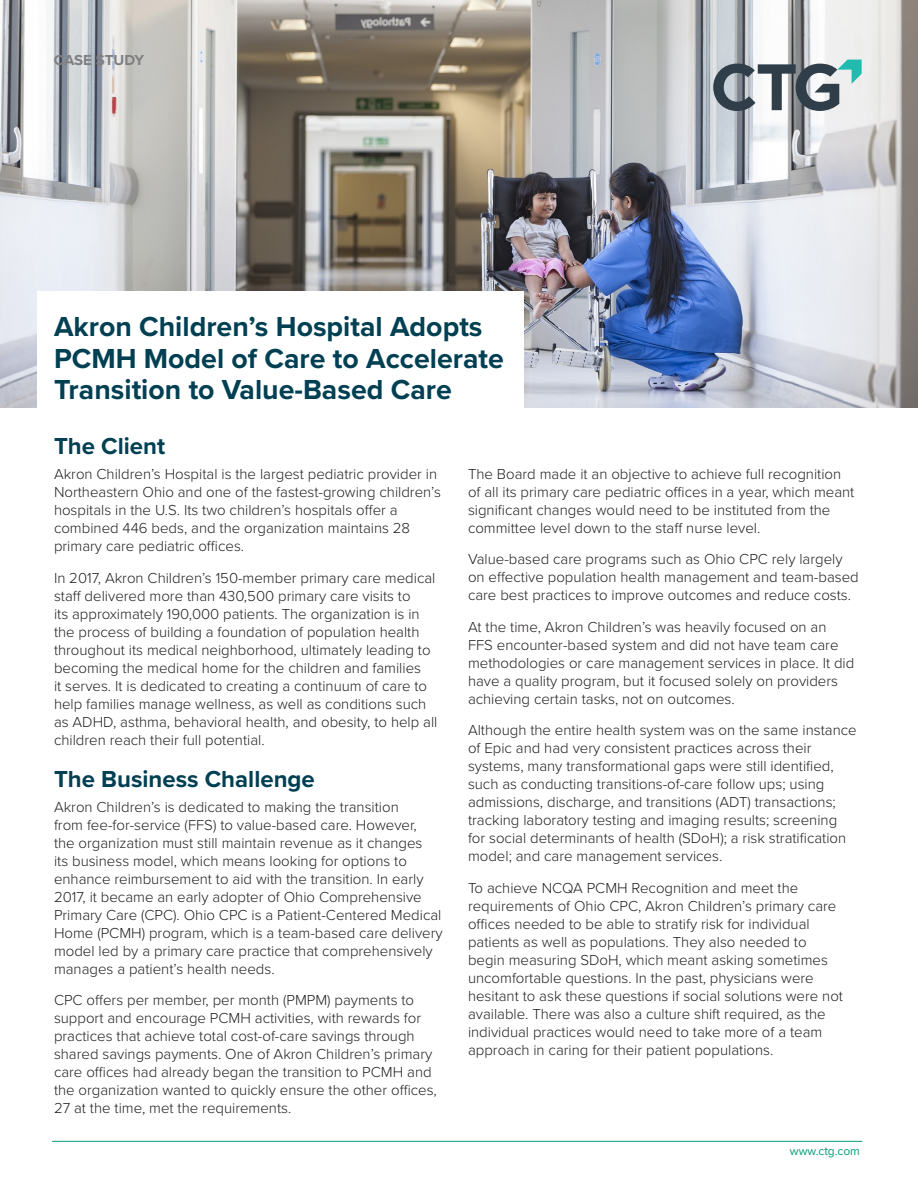
<style>
.page{position:relative;width:918px;height:1188px;background:#fff}
.page>*{position:absolute;margin:0;border:0;box-sizing:border-box;transform-origin:0 0}
.t1{font:700 28.5px/31.5px "Proxima Nova";color:#013f52}
.Header_1{font:700 24px "Proxima Nova";color:#013f52}
.Body_Copy{font:300 15px/18px "Proxima Nova";color:#231f20}
.Volume_Issue_Number{font:700 15px "Proxima Nova";letter-spacing:-.005em;color:#7f7e81}
.t2{font:12px "Proxima Nova";color:#009b7a}
</style>
<div class="page">
<hr style="left:52px;top:1141px;width:810px;height:1px;background:#009b7a">
<img style="left:0;top:0;width:918px;height:408px">
<div style="left:38px;top:292px;width:486px;height:126px;background:#fff"></div>
<svg style="left:713px;top:60px;width:149px;height:51px"></svg>
<p class="Volume_Issue_Number" style="left:54px;top:49px;width:92px">CASE STUDY</p>
<p class="t1" style="left:54px;top:311px;width:451px">Akron Children’s Hospital Adopts<br>PCMH Model of Care to Accelerate<br>Transition to Value-Based Care</p>
<p class="Header_1" style="left:54px;top:429px;width:113px">The Client</p>
<p class="Body_Copy" style="left:54px;top:464px;width:389px">Akron Children’s Hospital is the largest pediatric provider in Northeastern Ohio and one of the fastest-growing children’s hospitals in the U.S. Its two children’s hospitals offer a combined 446 beds, and the organization maintains 28 primary care pediatric offices.</p>
<p class="Body_Copy" style="left:54px;top:568px;width:385px">In 2017, Akron Children’s 150-member primary care medical staff delivered more than 430,500 primary care visits to<br>its approximately 190,000 patients. The organization is in the process of building a foundation of population health throughout its medical neighborhood, ultimately leading to becoming the medical home for the children and families<br>it serves. It is dedicated to creating a continuum of care to help families manage wellness, as well as conditions such as ADHD, asthma, behavioral health, and obesity, to help all children reach their full potential.</p>
<p class="Header_1" style="left:54px;top:761px;width:262px">The Business Challenge</p>
<p class="Body_Copy" style="left:54px;top:797px;width:390px">Akron Children’s is dedicated to making the transition<br>from fee-for-service (FFS) to value-based care. However,<br>the organization must still maintain revenue as it changes<br>its business model, which means looking for options to enhance reimbursement to aid with the transition. In early 2017, it became an early adopter of Ohio Comprehensive Primary Care (CPC). Ohio CPC is a Patient-Centered Medical Home (PCMH) program, which is a team-based care delivery model led by a primary care practice that comprehensively manages a patient’s health needs.</p>
<p class="Body_Copy" style="left:54px;top:990px;width:384px">CPC offers per member, per month (PMPM) payments to support and encourage PCMH activities, with rewards for practices that achieve total cost-of-care savings through shared savings payments. One of Akron Children’s primary care offices had already began the transition to PCMH and the organization wanted to quickly ensure the other offices, 27 at the time, met the requirements.</p>
<p class="Body_Copy" style="left:468px;top:464px;width:388px">The Board made it an objective to achieve full recognition of all its primary care pediatric offices in a year, which meant significant changes would need to be instituted from the committee level down to the staff nurse level.</p>
<p class="Body_Copy" style="left:468px;top:550px;width:392px">Value-based care programs such as Ohio CPC rely largely on effective population health management and team-based care best practices to improve outcomes and reduce costs.</p>
<p class="Body_Copy" style="left:468px;top:617px;width:388px">At the time, Akron Children’s was heavily focused on an FFS encounter-based system and did not have team care methodologies or care management services in place. It did have a quality program, but it focused solely on providers achieving certain tasks, not on outcomes.</p>
<p class="Body_Copy" style="left:468px;top:721px;width:390px">Although the entire health system was on the same instance of Epic and had very consistent practices across their systems, many transformational gaps were still identified, such as conducting transitions-of-care follow ups; using admissions, discharge, and transitions (ADT) transactions; tracking laboratory testing and imaging results; screening for social determinants of health (SDoH); a risk stratification model; and care management services.</p>
<p class="Body_Copy" style="left:468px;top:878px;width:377px">To achieve NCQA PCMH Recognition and meet the requirements of Ohio CPC, Akron Children’s primary care offices needed to be able to stratify risk for individual patients as well as populations. They also needed to begin measuring SDoH, which meant asking sometimes uncomfortable questions. In the past, physicians were hesitant to ask these questions if social solutions were not available. There was also a culture shift required, as the individual practices would need to take more of a team approach in caring for their patient populations.</p>
<p class="t2" style="left:790px;top:1142px;width:72px">www.ctg.com</p>
</div>
